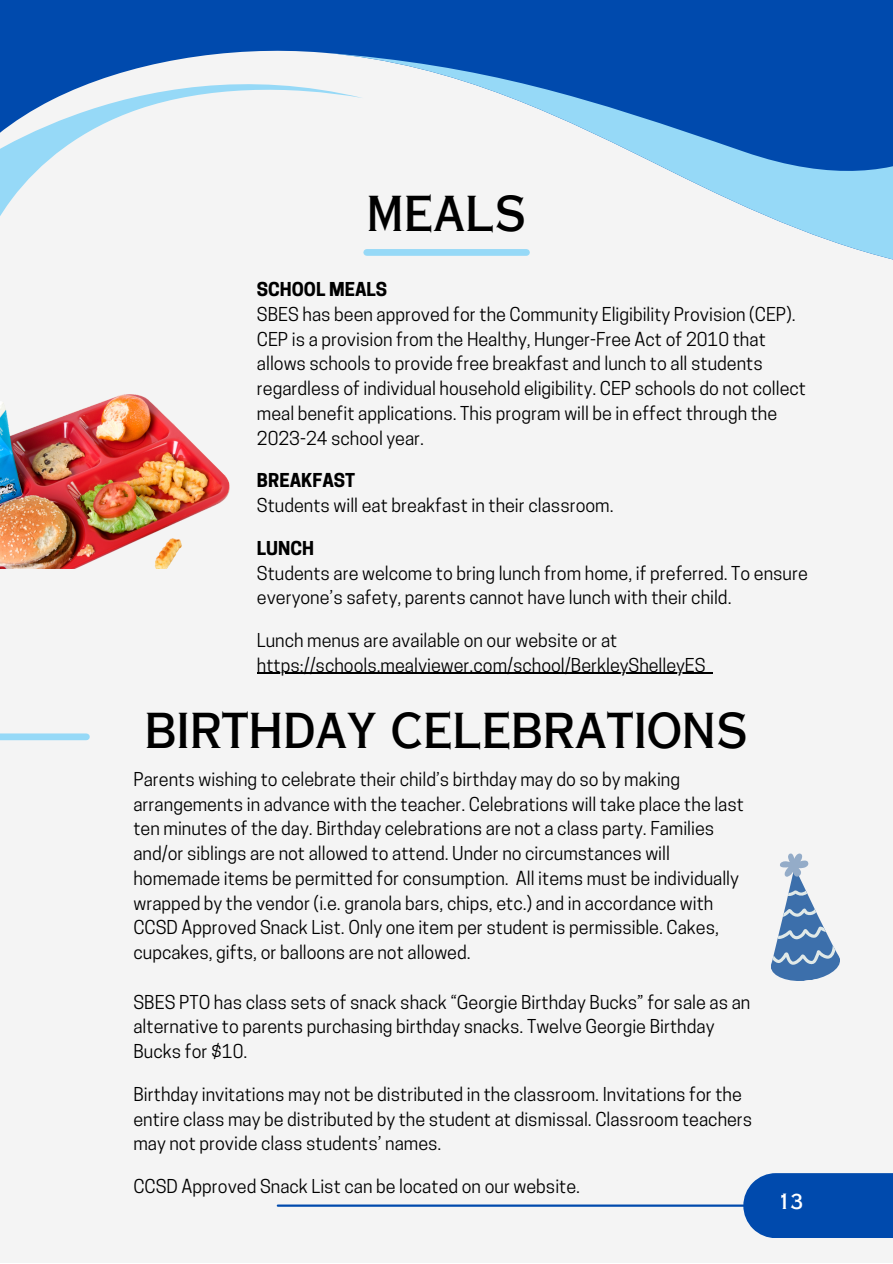
<style>
.page{position:relative;width:893px;height:1264px;background:#fff}
.page>*{position:absolute;margin:0;border:0;box-sizing:border-box;transform-origin:0 0}
.t1{font:48px "Copperplate Gothic LT Pro 30 AB";color:#000}
.t2{font:21px "Copperplate Gothic LT Pro 30 AB";color:#fff}
.t3{font:18px/24.8px "Cooper Hewitt";color:#000}
.t4{font:700 18px "Cooper Hewitt";color:#000}
</style>
<div class="page">
<div style="left:0;top:0;width:892px;height:1262px;background:#f4f4f4"></div>
<div style="left:0;top:0;width:892px;height:53px;background:#004aad"></div>
<svg style="left:0;top:41px;width:363px;height:175px"></svg>
<svg style="left:323px;top:53px;width:569px;height:207px"></svg>
<div style="left:743px;top:1173px;width:149px;height:64px;background:#004aad"></div>
<div style="left:367px;top:249px;width:159px;height:7px;background:#96d9f7"></div>
<img style="left:0;top:394px;width:230px;height:175px">
<hr style="left:278px;top:1204px;width:479px;height:2px;background:#004aad">
<div style="left:0;top:733px;width:86px;height:7px;background:#96d9f7"></div>
<svg style="left:771px;top:853px;width:69px;height:128px"></svg>
<hr style="left:257px;top:673px;width:448px;height:1px;background:#000">
<p class="t1" style="left:366px;top:196px;width:161px">MEALS</p>
<p class="t4" style="left:257px;top:283px;width:132px">SCHOOL MEALS</p>
<p class="t3" style="left:257px;top:304px;width:550px">SBES has been approved for the Community Eligibility Provision (CEP).<br>CEP is a provision from the Healthy, Hunger-Free Act of 2010 that allows schools to provide free breakfast and lunch to all students regardless of individual household eligibility. CEP schools do not collect meal benefit applications. This program will be in effect through the 2023-24 school year.</p>
<p class="t4" style="left:257px;top:474px;width:100px">BREAKFAST</p>
<p class="t3" style="left:257px;top:495px;width:358px">Students will eat breakfast in their classroom.</p>
<p class="t4" style="left:257px;top:541px;width:59px">LUNCH</p>
<p class="t3" style="left:257px;top:562px;width:552px">Students are welcome to bring lunch from home, if preferred. To ensure everyone’s safety, parents cannot have lunch with their child.</p>
<p class="t3" style="left:257px;top:630px;width:450px">Lunch menus are available on our website or at https://schools.mealviewer.com/school/BerkleyShelleyES</p>
<p class="t1" style="left:144px;top:712px;width:605px">BIRTHDAY CELEBRATIONS</p>
<p class="t3" style="left:133px;top:769px;width:612px">Parents wishing to celebrate their child’s birthday may do so by making arrangements in advance with the teacher. Celebrations will take place the last ten minutes of the day. Birthday celebrations are not a class party. Families and/or siblings are not allowed to attend. Under no circumstances will homemade items be permitted for consumption. All items must be individually wrapped by the vendor (i.e. granola bars, chips, etc.) and in accordance with CCSD Approved Snack List. Only one item per student is permissible. Cakes, cupcakes, gifts, or balloons are not allowed.</p>
<p class="t3" style="left:133px;top:991px;width:618px">SBES PTO has class sets of snack shack “Georgie Birthday Bucks” for sale as an alternative to parents purchasing birthday snacks. Twelve Georgie Birthday<br>Bucks for $10.</p>
<p class="t3" style="left:133px;top:1083px;width:620px">Birthday invitations may not be distributed in the classroom. Invitations for the entire class may be distributed by the student at dismissal. Classroom teachers may not provide class students’ names.</p>
<p class="t3" style="left:133px;top:1176px;width:448px">CCSD Approved Snack List can be located on our website.</p>
<p class="t2" style="left:777px;top:1193px;width:27px">13</p>
</div>
